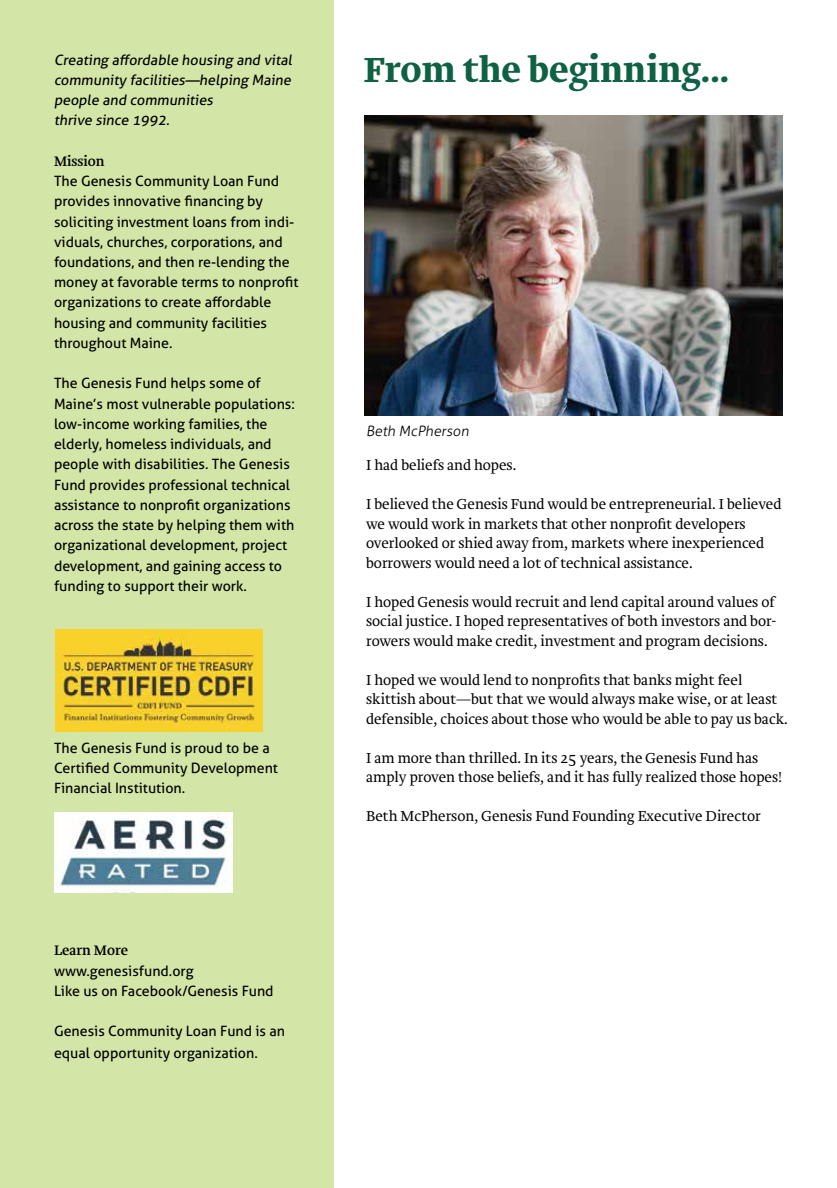
<style>
.page{position:relative;width:837px;height:1188px;background:#fff}
.page>*{position:absolute;margin:0;border:0;box-sizing:border-box;transform-origin:0 0}
.t1{font:700 36px "Brioni Pro";color:#0e6142}
.t2{font:300 15px/19.5px "Brioni Pro";color:#000}
.t3{font:14.25px/20.2px "Aller";color:#000}
.t4{font:14.25px "Brioni Pro";color:#000}
.t5{font:300 14.25px "Aller";color:#000}
</style>
<div class="page">
<div style="left:0;top:0;width:334px;height:1188px;background:#d3e6a7"></div>
<img style="left:55px;top:629px;width:208px;height:102px">
<img style="left:54px;top:812px;width:178px;height:80px">
<img style="left:365px;top:116px;width:418px;height:300px">
<p class="t3" style="left:54px;top:49px;width:242px">Creating affordable housing and vital community facilities—helping Maine people and communities<br>thrive since 1992.</p>
<p class="t4" style="left:54px;top:151px;width:52px">Mission</p>
<p class="t3" style="left:54px;top:171px;width:246px">The Genesis Community Loan Fund provides innovative financing by soliciting investment loans from indi&shy;viduals, churches, corporations, and foundations, and then re-lending the money at favorable terms to nonprofit organizations to create affordable housing and community facilities throughout Maine.</p>
<p class="t3" style="left:54px;top:373px;width:242px">The Genesis Fund helps some of Maine’s most vulnerable populations: low-income working families, the elderly, homeless individuals, and people with disabilities. The Genesis Fund provides professional technical assistance to nonprofit organizations across the state by helping them with organizational development, project development, and gaining access to funding to support their work.</p>
<p class="t3" style="left:54px;top:738px;width:226px">The Genesis Fund is proud to be a<br>Certified Community Development<br>Financial Institution.</p>
<p class="t4" style="left:54px;top:941px;width:76px">Learn More</p>
<p class="t3" style="left:54px;top:961px;width:221px">www.genesisfund.org<br>Like us on Facebook/Genesis Fund</p>
<p class="t3" style="left:54px;top:1021px;width:233px;line-height:21.6px">Genesis Community Loan Fund is an equal opportunity organization.</p>
<h1 class="t1" style="left:364px;top:45px;width:367px">From the beginning...</h1>
<p class="t5" style="left:366px;top:423px;width:107px">Beth McPherson</p>
<p class="t2" style="left:366px;top:456px;width:152px">I had beliefs and hopes.</p>
<p class="t2" style="left:366px;top:495px;width:417px">I believed the Genesis Fund would be entrepreneurial. I believed we would work in markets that other nonprofit developers overlooked or shied away from, markets where inexperienced borrowers would need a lot of technical assistance.</p>
<p class="t2" style="left:366px;top:593px;width:412px;text-align:justify">I hoped Genesis would recruit and lend capital around values of social justice. I hoped representatives of both investors and bor&shy;rowers would make credit, investment and program decisions.</p>
<p class="t2" style="left:366px;top:671px;width:423px">I hoped we would lend to nonprofits that banks might feel skittish about—but that we would always make wise, or at least defensible, choices about those who would be able to pay us back.</p>
<p class="t2" style="left:366px;top:749px;width:418px">I am more than thrilled. In its 25 years, the Genesis Fund has amply proven those beliefs, and it has fully realized those hopes!</p>
<p class="t2" style="left:366px;top:807px;width:396px">Beth McPherson, Genesis Fund Founding Executive Director</p>
</div>
